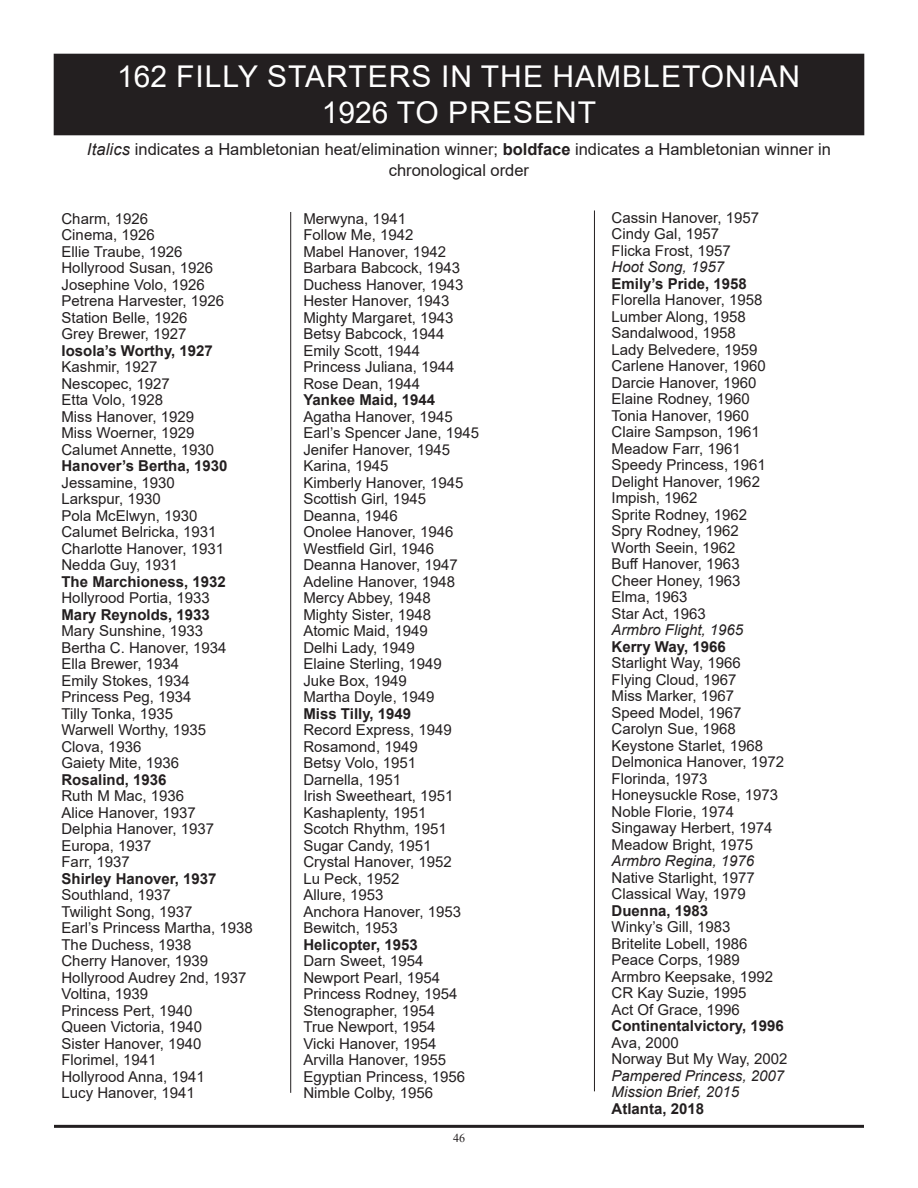
<style>
.page{position:relative;width:918px;height:1188px;background:#fff}
.page>*{position:absolute;margin:0;border:0;box-sizing:border-box;transform-origin:0 0}
.t1{font:30px/36px "Arial";letter-spacing:.035em;color:#fff;text-align:center}
.t2{font:16.5px/21.6px "Arial";color:#231f20;text-align:center}
.t3{font:15px/16.5px "Arial";color:#231f20}
.t4{font:700 15px "Arial";color:#231f20}
.t5{font:italic 15px/16.5px "Arial";color:#231f20}
.t6{font:12px "Times New Roman";color:#231f20}
.s1{font-style:italic}
.s2{font-weight:700}
</style>
<div class="page">
<hr style="left:54px;top:1125px;width:810px;height:3px;background:#231f20">
<div style="left:54px;top:54px;width:810px;height:81px;background:#231f20"></div>
<hr style="left:594px;top:210px;width:1px;height:881px;background:#231f20">
<hr style="left:290px;top:212px;width:1px;height:881px;background:#231f20">
<h1 class="t1" style="left:117px;top:58px;width:684px">162 FILLY STARTERS IN THE HAMBLETONIAN<br>1926 TO PRESENT</h1>
<p class="t2" style="left:87px;top:138px;width:745px"><span class="s1">Italics</span> indicates a Hambletonian heat/elimination winner; <span class="s2">boldface</span> indicates a Hambletonian winner in chronological order</p>
<p class="t3" style="left:62px;top:210px;width:164px">Charm, 1926<br>Cinema, 1926<br>Ellie Traube, 1926<br>Hollyrood Susan, 1926<br>Josephine Volo, 1926<br>Petrena Harvester, 1926<br>Station Belle, 1926<br>Grey Brewer, 1927</p>
<p class="t4" style="left:62px;top:340px;width:153px">Iosola’s Worthy, 1927</p>
<p class="t3" style="left:62px;top:358px;width:154px">Kashmir, 1927<br>Nescopec, 1927<br>Etta Volo, 1928<br>Miss Hanover, 1929<br>Miss Woerner, 1929<br>Calumet Annette, 1930</p>
<p class="t4" style="left:62px;top:455px;width:167px">Hanover’s Bertha, 1930</p>
<p class="t3" style="left:62px;top:474px;width:164px">Jessamine, 1930<br>Larkspur, 1930<br>Pola McElwyn, 1930<br>Calumet Belricka, 1931<br>Charlotte Hanover, 1931<br>Nedda Guy, 1931</p>
<p class="t4" style="left:62px;top:571px;width:166px">The Marchioness, 1932</p>
<p class="t3" style="left:62px;top:589px;width:150px">Hollyrood Portia, 1933</p>
<p class="t4" style="left:62px;top:604px;width:150px">Mary Reynolds, 1933</p>
<p class="t3" style="left:62px;top:622px;width:167px">Mary Sunshine, 1933<br>Bertha C. Hanover, 1934<br>Ella Brewer, 1934<br>Emily Stokes, 1934<br>Princess Peg, 1934<br>Tilly Tonka, 1935<br>Warwell Worthy, 1935<br>Clova, 1936<br>Gaiety Mite, 1936</p>
<p class="t4" style="left:62px;top:769px;width:107px">Rosalind, 1936</p>
<p class="t3" style="left:62px;top:787px;width:154px">Ruth M Mac, 1936<br>Alice Hanover, 1937<br>Delphia Hanover, 1937<br>Europa, 1937<br>Farr, 1937</p>
<p class="t4" style="left:62px;top:868px;width:157px">Shirley Hanover, 1937</p>
<p class="t3" style="left:62px;top:886px;width:193px">Southland, 1937<br>Twilight Song, 1937<br>Earl’s Princess Martha, 1938<br>The Duchess, 1938<br>Cherry Hanover, 1939<br>Hollyrood Audrey 2nd, 1937<br>Voltina, 1939<br>Princess Pert, 1940<br>Queen Victoria, 1940<br>Sister Hanover, 1940<br>Florimel, 1941<br>Hollyrood Anna, 1941<br>Lucy Hanover, 1941</p>
<p class="t3" style="left:612px;top:209px;width:149px">Cassin Hanover, 1957<br>Cindy Gal, 1957<br>Flicka Frost, 1957</p>
<p class="t5" style="left:612px;top:259px;width:114px">Hoot Song, 1957</p>
<p class="t4" style="left:612px;top:273px;width:137px">Emily’s Pride, 1958</p>
<p class="t3" style="left:612px;top:292px;width:156px">Florella Hanover, 1958<br>Lumber Along, 1958<br>Sandalwood, 1958<br>Lady Belvedere, 1959<br>Carlene Hanover, 1960<br>Darcie Hanover, 1960<br>Elaine Rodney, 1960<br>Tonia Hanover, 1960<br>Claire Sampson, 1961<br>Meadow Farr, 1961<br>Speedy Princess, 1961<br>Delight Hanover, 1962<br>Impish, 1962<br>Sprite Rodney, 1962<br>Spry Rodney, 1962<br>Worth Seein, 1962<br>Buff Hanover, 1963<br>Cheer Honey, 1963<br>Elma, 1963<br>Star Act, 1963</p>
<p class="t5" style="left:612px;top:622px;width:133px">Armbro Flight, 1965</p>
<p class="t4" style="left:612px;top:636px;width:116px">Kerry Way, 1966</p>
<p class="t3" style="left:612px;top:655px;width:174px">Starlight Way, 1966<br>Flying Cloud, 1967<br>Miss Marker, 1967<br>Speed Model, 1967<br>Carolyn Sue, 1968<br>Keystone Starlet, 1968<br>Delmonica Hanover, 1972<br>Florinda, 1973<br>Honeysuckle Rose, 1973<br>Noble Florie, 1974<br>Singaway Herbert, 1974<br>Meadow Bright, 1975</p>
<p class="t5" style="left:612px;top:853px;width:144px">Armbro Regina, 1976</p>
<p class="t3" style="left:612px;top:869px;width:145px">Native Starlight, 1977<br>Classical Way, 1979</p>
<p class="t4" style="left:612px;top:900px;width:98px">Duenna, 1983</p>
<p class="t3" style="left:612px;top:919px;width:163px">Winky’s Gill, 1983<br>Britelite Lobell, 1986<br>Peace Corps, 1989<br>Armbro Keepsake, 1992<br>CR Kay Suzie, 1995<br>Act Of Grace, 1996</p>
<p class="t4" style="left:612px;top:1016px;width:174px">Continentalvictory, 1996</p>
<p class="t3" style="left:612px;top:1034px;width:177px">Ava, 2000<br>Norway But My Way, 2002</p>
<p class="t5" style="left:612px;top:1068px;width:174px">Pampered Princess, 2007<br>Mission Brief, 2015</p>
<p class="t4" style="left:612px;top:1098px;width:94px">Atlanta, 2018</p>
<p class="t3" style="left:303px;top:210px;width:162px">Merwyna, 1941<br>Follow Me, 1942<br>Mabel Hanover, 1942<br>Barbara Babcock, 1943<br>Duchess Hanover, 1943<br>Hester Hanover, 1943<br>Mighty Margaret, 1943<br>Betsy Babcock, 1944<br>Emily Scott, 1944<br>Princess Juliana, 1944<br>Rose Dean, 1944</p>
<p class="t4" style="left:303px;top:389px;width:133px">Yankee Maid, 1944</p>
<p class="t3" style="left:303px;top:408px;width:177px">Agatha Hanover, 1945<br>Earl’s Spencer Jane, 1945<br>Jenifer Hanover, 1945<br>Karina, 1945<br>Kimberly Hanover, 1945<br>Scottish Girl, 1945<br>Deanna, 1946<br>Onolee Hanover, 1946<br>Westfield Girl, 1946<br>Deanna Hanover, 1947<br>Adeline Hanover, 1948<br>Mercy Abbey, 1948<br>Mighty Sister, 1948<br>Atomic Maid, 1949<br>Delhi Lady, 1949<br>Elaine Sterling, 1949<br>Juke Box, 1949<br>Martha Doyle, 1949</p>
<p class="t4" style="left:303px;top:703px;width:109px">Miss Tilly, 1949</p>
<p class="t3" style="left:303px;top:721px;width:159px">Record Express, 1949<br>Rosamond, 1949<br>Betsy Volo, 1951<br>Darnella, 1951<br>Irish Sweetheart, 1951<br>Kashaplenty, 1951<br>Scotch Rhythm, 1951<br>Sugar Candy, 1951<br>Crystal Hanover, 1952<br>Lu Peck, 1952<br>Allure, 1953<br>Anchora Hanover, 1953<br>Bewitch, 1953</p>
<p class="t4" style="left:303px;top:934px;width:116px">Helicopter, 1953</p>
<p class="t3" style="left:303px;top:952px;width:163px">Darn Sweet, 1954<br>Newport Pearl, 1954<br>Princess Rodney, 1954<br>Stenographer, 1954<br>True Newport, 1954<br>Vicki Hanover, 1954<br>Arvilla Hanover, 1955<br>Egyptian Princess, 1956<br>Nimble Colby, 1956</p>
<p class="t6" style="left:453px;top:1130px;width:13px">46</p>
</div>
